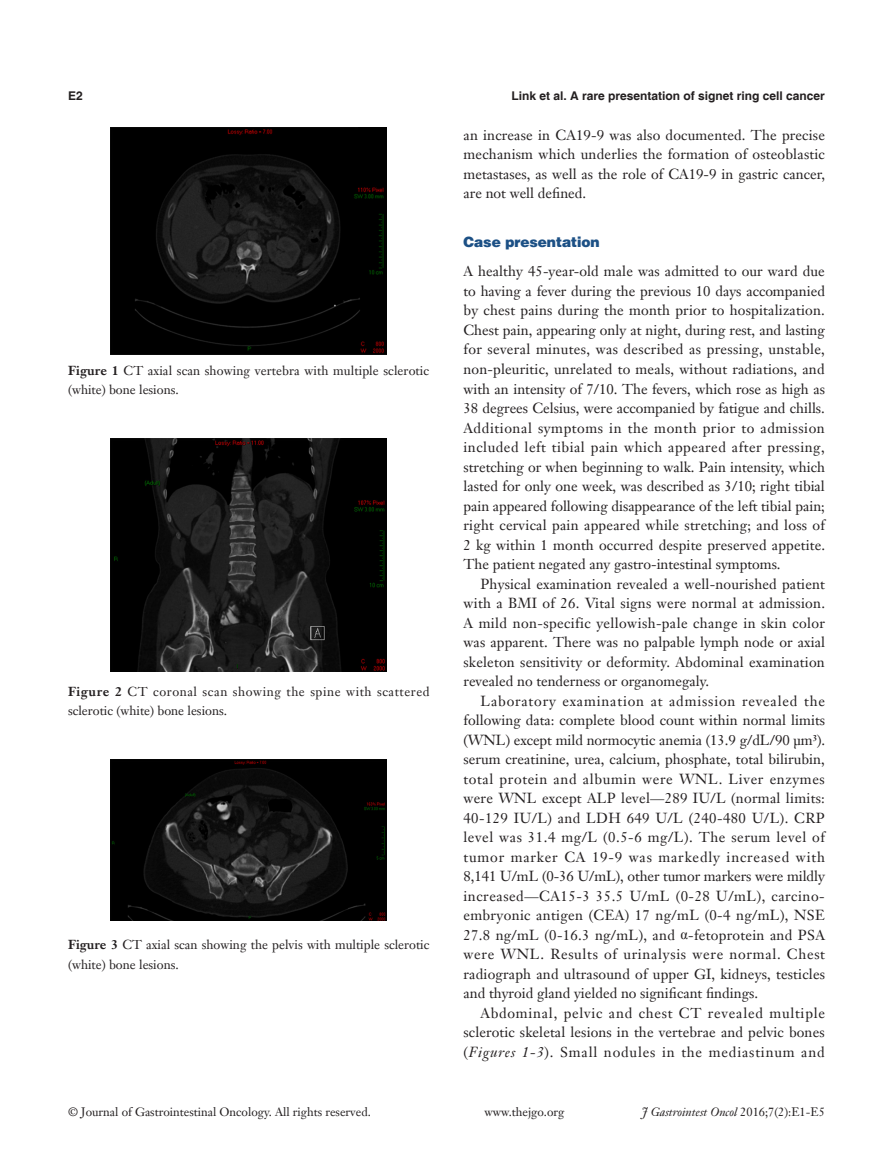
<style>
.page{position:relative;width:893px;height:1170px;background:#fff}
.page>*{position:absolute;margin:0;border:0;box-sizing:border-box;transform-origin:0 0}
.t1{font:14.25px/19.5px "Janson Text LT";color:#231f20;text-align:justify}
.一级标题-6_5{font:900 14.25px "Helvetica";color:#1c5085}
.t2{font:12.75px/19.5px "Janson Text LT";color:#231f20}
.t3{font:12.75px/19.5px "Janson Text LT";letter-spacing:.045em;color:#231f20}
.t4{font:12px "Janson Text LT";color:#231f20}
.t5{font:700 12px "Helvetica";color:#231f20}
.t6{font:italic 12px "Janson Text LT";color:#231f20}
.s1{font-weight:700}
.s2{font-family:"Times New Roman"}
.s3{font-style:italic}
.s4{font-style:normal}
</style>
<div class="page">
<img style="left:111px;top:128px;width:276px;height:226px">
<img style="left:111px;top:438px;width:276px;height:233px">
<img style="left:111px;top:759px;width:276px;height:161px">
<p class="t5" style="left:68px;top:88px;width:16px">E2</p>
<p class="t5" style="left:511px;top:88px;width:315px">Link et al. A rare presentation of signet ring cell cancer</p>
<p class="t2" style="left:68px;top:360px;width:363px"><span class="s1">Figure 1</span> CT axial scan showing vertebra with multiple sclerotic (white) bone lesions.</p>
<p class="t3" style="left:68px;top:681px;width:363px"><span class="s1">Figure 2</span> CT coronal scan showing the spine with scattered sclerotic (white) bone lesions.</p>
<p class="t2" style="left:68px;top:934px;width:363px"><span class="s1">Figure 3</span> CT axial scan showing the pelvis with multiple sclerotic (white) bone lesions.</p>
<p class="t1" style="left:463px;top:125px;width:363px">an increase in CA19-9 was also documented. The precise mechanism which underlies the formation of osteoblastic metastases, as well as the role of CA19-9 in gastric cancer, are not well defined.</p>
<p class="一级标题-6_5" style="left:463px;top:233px;width:138px">Case presentation</p>
<p class="t1" style="left:463px;top:261px;width:363px">A healthy 45-year-old male was admitted to our ward due to having a fever during the previous 10 days accompanied by chest pains during the month prior to hospitalization.<br>Chest pain, appearing only at night, during rest, and lasting for several minutes, was described as pressing, unstable, non-pleuritic, unrelated to meals, without radiations, and with an intensity of 7/10. The fevers, which rose as high as 38 degrees Celsius, were accompanied by fatigue and chills.<br>Additional symptoms in the month prior to admission included left tibial pain which appeared after pressing, stretching or when beginning to walk. Pain intensity, which lasted for only one week, was described as 3/10; right tibial pain appeared following disappearance of the left tibial pain; right cervical pain appeared while stretching; and loss of 2 kg within 1 month occurred despite preserved appetite.<br>The patient negated any gastro-intestinal symptoms.</p>
<p class="t1" style="left:463px;top:573px;width:363px;text-indent:17px">Physical examination revealed a well-nourished patient with a BMI of 26. Vital signs were normal at admission.<br>A mild non-specific yellowish-pale change in skin color was apparent. There was no palpable lymph node or axial skeleton sensitivity or deformity. Abdominal examination revealed no tenderness or organomegaly.</p>
<p class="t1" style="left:463px;top:690px;width:363px;text-indent:17px">Laboratory examination at admission revealed the following data: complete blood count within normal limits (WNL) except mild normocytic anemia (13.9 g/dL/90 µm³). serum creatinine, urea, calcium, phosphate, total bilirubin, total protein and albumin were WNL. Liver enzymes were WNL except ALP level—289 IU/L (normal limits:<br>40-129 IU/L) and LDH 649 U/L (240-480 U/L). CRP level was 31.4 mg/L (0.5-6 mg/L). The serum level of tumor marker CA 19-9 was markedly increased with 8,141 U/mL (0-36 U/mL), other tumor markers were mildly increased—CA15-3 35.5 U/mL (0-28 U/mL), carcino&shy;embryonic antigen (CEA) 17 ng/mL (0-4 ng/mL), NSE 27.8 ng/mL (0-16.3 ng/mL), and <span class="s2">α</span>-fetoprotein and PSA were WNL. Results of urinalysis were normal. Chest radiograph and ultrasound of upper GI, kidneys, testicles and thyroid gland yielded no significant findings.</p>
<p class="t1" style="left:463px;top:1002px;width:363px;text-indent:17px">Abdominal, pelvic and chest CT revealed multiple sclerotic skeletal lesions in the vertebrae and pelvic bones (<span class="s3">Figures 1-3</span>). Small nodules in the mediastinum and</p>
<p class="t4" style="left:68px;top:1104px;width:304px">© Journal of Gastrointestinal Oncology. All rights reserved.</p>
<p class="t4" style="left:484px;top:1104px;width:81px">www.thejgo.org</p>
<p class="t6" style="left:642px;top:1104px;width:185px">J Gastrointest Oncol <span class="s4">2016;7(2):E1-E5</span></p>
</div>
